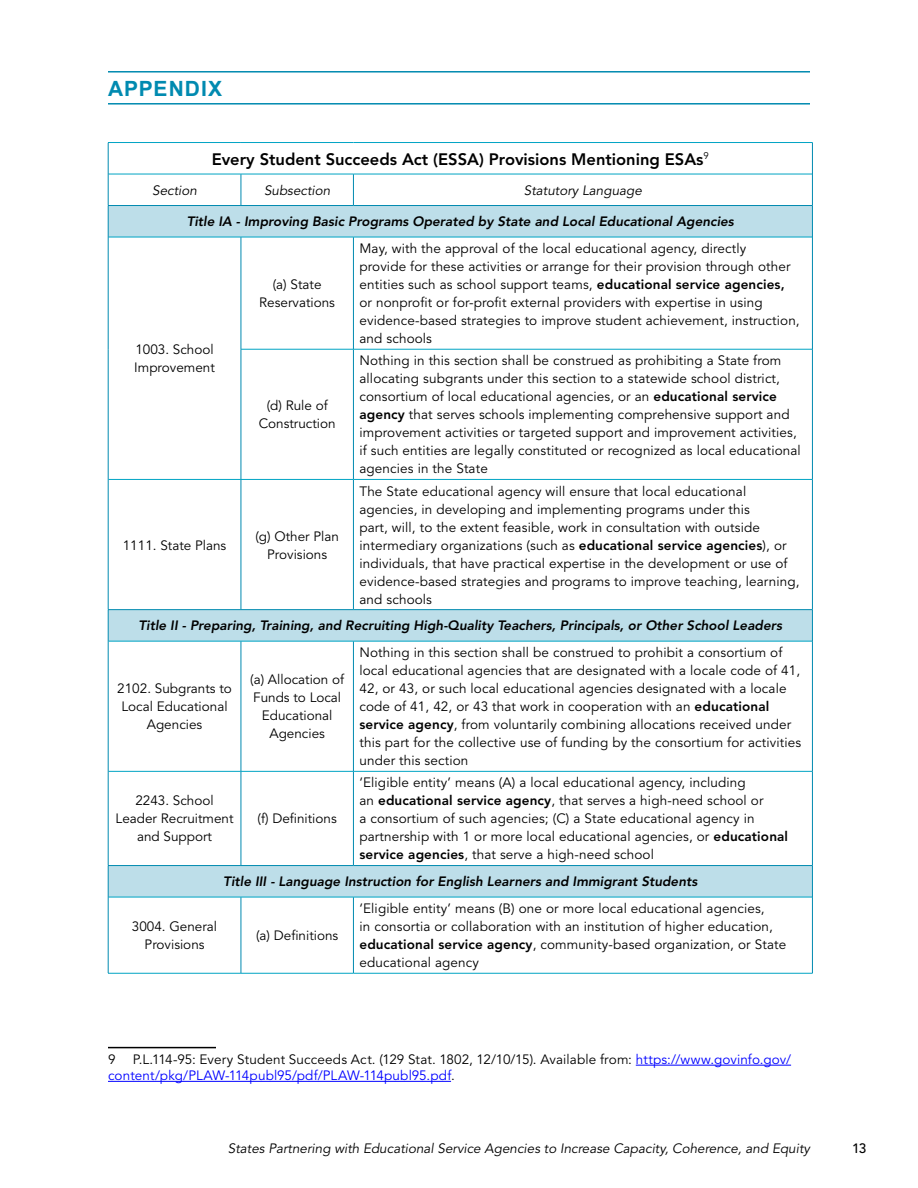
<style>
.page{position:relative;width:918px;height:1188px;background:#fff}
.page>*{position:absolute;margin:0;border:0;box-sizing:border-box;transform-origin:0 0}
.t1{font:700 21px "Arial";letter-spacing:.05em;color:#008ab0}
.t2{font:800 16.5px "Avenir LT Std";color:#000}
.t3{font:13.5px/18px "Avenir LT Std";letter-spacing:.01em;color:#000}
.t4{font:italic 800 13.5px "Avenir LT Std";color:#000}
.t5{font:italic 13.5px "Avenir LT Std";color:#000}
.t6{font:500 13.5px "Avenir LT Std";color:#000}
.s1{font-weight:800}
.s2{color:#00f}
</style>
<div class="page">
<hr style="left:108px;top:71px;width:702px;height:2px;background:#008ab0">
<hr style="left:108px;top:103px;width:702px;height:2px;background:#008ab0">
<svg style="left:109px;top:206px;width:703px;height:691px"></svg>
<hr style="left:241px;top:174px;width:1px;height:31px;background:#008ab0">
<hr style="left:353px;top:174px;width:1px;height:31px;background:#008ab0">
<hr style="left:353px;top:237px;width:1px;height:112px;background:#008ab0">
<hr style="left:353px;top:349px;width:1px;height:130px;background:#008ab0">
<hr style="left:241px;top:480px;width:1px;height:129px;background:#008ab0">
<hr style="left:353px;top:480px;width:1px;height:129px;background:#008ab0">
<hr style="left:241px;top:641px;width:1px;height:130px;background:#008ab0">
<hr style="left:353px;top:641px;width:1px;height:130px;background:#008ab0">
<hr style="left:241px;top:772px;width:1px;height:93px;background:#008ab0">
<hr style="left:353px;top:772px;width:1px;height:93px;background:#008ab0">
<hr style="left:241px;top:897px;width:1px;height:76px;background:#008ab0">
<hr style="left:353px;top:897px;width:1px;height:76px;background:#008ab0">
<hr style="left:241px;top:349px;width:112px;height:1px;background:#00a4c4">
<hr style="left:353px;top:349px;width:459px;height:1px;background:#00a4c4">
<hr style="left:241px;top:479px;width:112px;height:1px;background:#00a4c4">
<hr style="left:353px;top:479px;width:459px;height:1px;background:#00a4c4">
<hr style="left:108px;top:771px;width:133px;height:1px;background:#00a4c4">
<hr style="left:241px;top:771px;width:112px;height:1px;background:#00a4c4">
<hr style="left:353px;top:771px;width:459px;height:1px;background:#00a4c4">
<hr style="left:108px;top:174px;width:1px;height:31px;background:#008ab0">
<hr style="left:812px;top:174px;width:1px;height:31px;background:#008ab0">
<hr style="left:812px;top:237px;width:1px;height:112px;background:#008ab0">
<hr style="left:812px;top:349px;width:1px;height:130px;background:#008ab0">
<hr style="left:108px;top:479px;width:1px;height:130px;background:#008ab0">
<hr style="left:812px;top:479px;width:1px;height:130px;background:#008ab0">
<hr style="left:108px;top:641px;width:1px;height:130px;background:#008ab0">
<hr style="left:812px;top:641px;width:1px;height:130px;background:#008ab0">
<hr style="left:108px;top:771px;width:1px;height:94px;background:#008ab0">
<hr style="left:812px;top:771px;width:1px;height:94px;background:#008ab0">
<hr style="left:108px;top:142px;width:133px;height:1px;background:#00a4c4">
<hr style="left:241px;top:142px;width:112px;height:1px;background:#00a4c4">
<hr style="left:353px;top:142px;width:460px;height:1px;background:#00a4c4">
<hr style="left:108px;top:174px;width:133px;height:1px;background:#00a4c4">
<hr style="left:241px;top:174px;width:112px;height:1px;background:#00a4c4">
<hr style="left:353px;top:174px;width:459px;height:1px;background:#00a4c4">
<hr style="left:108px;top:143px;width:1px;height:31px;background:#008ab0">
<hr style="left:812px;top:143px;width:1px;height:31px;background:#008ab0">
<hr style="left:108px;top:205px;width:133px;height:1px;background:#008ab0">
<hr style="left:108px;top:206px;width:1px;height:31px;background:#008ab0">
<hr style="left:241px;top:205px;width:112px;height:1px;background:#008ab0">
<hr style="left:353px;top:205px;width:460px;height:1px;background:#008ab0">
<hr style="left:812px;top:206px;width:1px;height:31px;background:#008ab0">
<hr style="left:241px;top:237px;width:112px;height:1px;background:#00a4c4">
<hr style="left:353px;top:237px;width:459px;height:1px;background:#00a4c4">
<hr style="left:108px;top:609px;width:133px;height:1px;background:#008ab0">
<hr style="left:108px;top:610px;width:1px;height:31px;background:#008ab0">
<hr style="left:241px;top:609px;width:112px;height:1px;background:#008ab0">
<hr style="left:353px;top:609px;width:460px;height:1px;background:#008ab0">
<hr style="left:812px;top:610px;width:1px;height:31px;background:#008ab0">
<hr style="left:108px;top:641px;width:133px;height:1px;background:#00a4c4">
<hr style="left:241px;top:641px;width:112px;height:1px;background:#00a4c4">
<hr style="left:353px;top:641px;width:459px;height:1px;background:#00a4c4">
<hr style="left:108px;top:865px;width:133px;height:1px;background:#008ab0">
<hr style="left:108px;top:866px;width:1px;height:31px;background:#008ab0">
<hr style="left:241px;top:865px;width:112px;height:1px;background:#008ab0">
<hr style="left:353px;top:865px;width:460px;height:1px;background:#008ab0">
<hr style="left:812px;top:866px;width:1px;height:31px;background:#008ab0">
<hr style="left:108px;top:237px;width:133px;height:1px;background:#00a4c4">
<hr style="left:108px;top:479px;width:133px;height:1px;background:#00a4c4">
<hr style="left:108px;top:237px;width:1px;height:112px;background:#008ab0">
<hr style="left:241px;top:237px;width:1px;height:112px;background:#008ab0">
<hr style="left:108px;top:349px;width:1px;height:130px;background:#008ab0">
<hr style="left:241px;top:349px;width:1px;height:130px;background:#008ab0">
<hr style="left:108px;top:897px;width:133px;height:1px;background:#00a4c4">
<hr style="left:241px;top:897px;width:112px;height:1px;background:#00a4c4">
<hr style="left:353px;top:897px;width:459px;height:1px;background:#00a4c4">
<hr style="left:108px;top:973px;width:133px;height:1px;background:#00a4c4">
<hr style="left:241px;top:973px;width:112px;height:1px;background:#00a4c4">
<hr style="left:353px;top:973px;width:460px;height:1px;background:#00a4c4">
<hr style="left:108px;top:897px;width:1px;height:76px;background:#008ab0">
<hr style="left:812px;top:897px;width:1px;height:76px;background:#008ab0">
<hr style="left:108px;top:1047px;width:108px;height:1px;background:#000">
<hr style="left:636px;top:1065px;width:155px;height:1px;background:#00f">
<hr style="left:108px;top:1081px;width:343px;height:1px;background:#00f">
<h1 class="t1" style="left:108px;top:75px;width:116px">APPENDIX</h1>
<p class="t2" style="left:212px;top:149px;width:499px">Every Student Succeeds Act (ESSA) Provisions Mentioning ESAs<sup>9</sup></p>
<p class="t5" style="left:152px;top:182px;width:46px">Section</p>
<p class="t5" style="left:264px;top:182px;width:68px">Subsection</p>
<p class="t5" style="left:524px;top:182px;width:119px">Statutory Language</p>
<p class="t4" style="left:187px;top:214px;width:549px">Title IA - Improving Basic Programs Operated by State and Local Educational Agencies</p>
<p class="t3" style="left:134px;top:341px;width:82px">1003. School<br>Improvement</p>
<p class="t3" style="left:259px;top:276px;width:77px;text-align:center">(a) State<br>Reservations</p>
<p class="t3" style="left:259px;top:397px;width:78px;text-align:center">(d) Rule of<br>Construction</p>
<p class="t3" style="left:359px;top:240px;width:442px">May, with the approval of the local educational agency, directly<br>provide for these activities or arrange for their provision through other entities such as school support teams, <span class="s1">educational service agencies, </span>or nonprofit or for-profit external providers with expertise in using evidence-based strategies to improve student achievement, instruction, and schools</p>
<p class="t3" style="left:359px;top:352px;width:443px">Nothing in this section shall be construed as prohibiting a State from allocating subgrants under this section to a statewide school district, consortium of local educational agencies, or an <span class="s1">educational service agency</span> that serves schools implementing comprehensive support and improvement activities or targeted support and improvement activities, if such entities are legally constituted or recognized as local educational agencies in the State</p>
<p class="t3" style="left:359px;top:482px;width:442px">The State educational agency will ensure that local educational agencies, in developing and implementing programs under this<br>part, will, to the extent feasible, work in consultation with outside intermediary organizations (such as <span class="s1">educational service agencies</span>), or individuals, that have practical expertise in the development or use of evidence-based strategies and programs to improve teaching, learning, and schools</p>
<p class="t4" style="left:139px;top:618px;width:645px">Title II - Preparing, Training, and Recruiting High-Quality Teachers, Principals, or Other School Leaders</p>
<p class="t3" style="left:123px;top:536px;width:105px">1111. State Plans</p>
<p class="t3" style="left:255px;top:527px;width:85px;text-align:center">(g) Other Plan<br>Provisions</p>
<p class="t3" style="left:117px;top:680px;width:116px;text-align:center">2102. Subgrants to<br>Local Educational<br>Agencies</p>
<p class="t3" style="left:250px;top:671px;width:96px;text-align:center">(a) Allocation of<br>Funds to Local<br>Educational<br>Agencies</p>
<p class="t3" style="left:359px;top:644px;width:443px">Nothing in this section shall be construed to prohibit a consortium of local educational agencies that are designated with a locale code of 41, 42, or 43, or such local educational agencies designated with a locale code of 41, 42, or 43 that work in cooperation with an <span class="s1">educational service agency</span>, from voluntarily combining allocations received under this part for the collective use of funding by the consortium for activities under this section</p>
<p class="t3" style="left:359px;top:774px;width:430px">‘Eligible entity’ means (A) a local educational agency, including<br>an <span class="s1">educational service agency</span>, that serves a high-need school or<br>a consortium of such agencies; (C) a State educational agency in partnership with 1 or more local educational agencies, or <span class="s1">educational service agencies</span>, that serve a high-need school</p>
<p class="t4" style="left:223px;top:874px;width:476px">Title III - Language Instruction for English Learners and Immigrant Students</p>
<p class="t3" style="left:116px;top:792px;width:119px;text-align:center">2243. School<br>Leader Recruitment and Support</p>
<p class="t3" style="left:258px;top:810px;width:81px">(f) Definitions</p>
<p class="t3" style="left:132px;top:918px;width:87px;text-align:center">3004. General<br>Provisions</p>
<p class="t3" style="left:256px;top:927px;width:84px">(a) Definitions</p>
<p class="t3" style="left:359px;top:900px;width:428px">‘Eligible entity’ means (B) one or more local educational agencies,<br>in consortia or collaboration with an institution of higher education, <span class="s1">educational service agency</span>, community-based organization, or State educational agency</p>
<p class="t3" style="left:108px;top:1051px;width:685px;line-height:16.2px;text-indent:25px">P.L.114-95: Every Student Succeeds Act. (129 Stat. 1802, 12/10/15). Available from: <span class="s2">https://www.govinfo.gov/ content/pkg/PLAW-114publ95/pdf/PLAW-114publ95.pdf</span>.</p>
<p class="t3" style="left:108px;top:1051px;width:9px">9</p>
<p class="t5" style="left:228px;top:1141px;width:584px">States Partnering with Educational Service Agencies to Increase Capacity, Coherence, and Equity</p>
<p class="t6" style="left:852px;top:1141px;width:16px">13</p>
</div>
